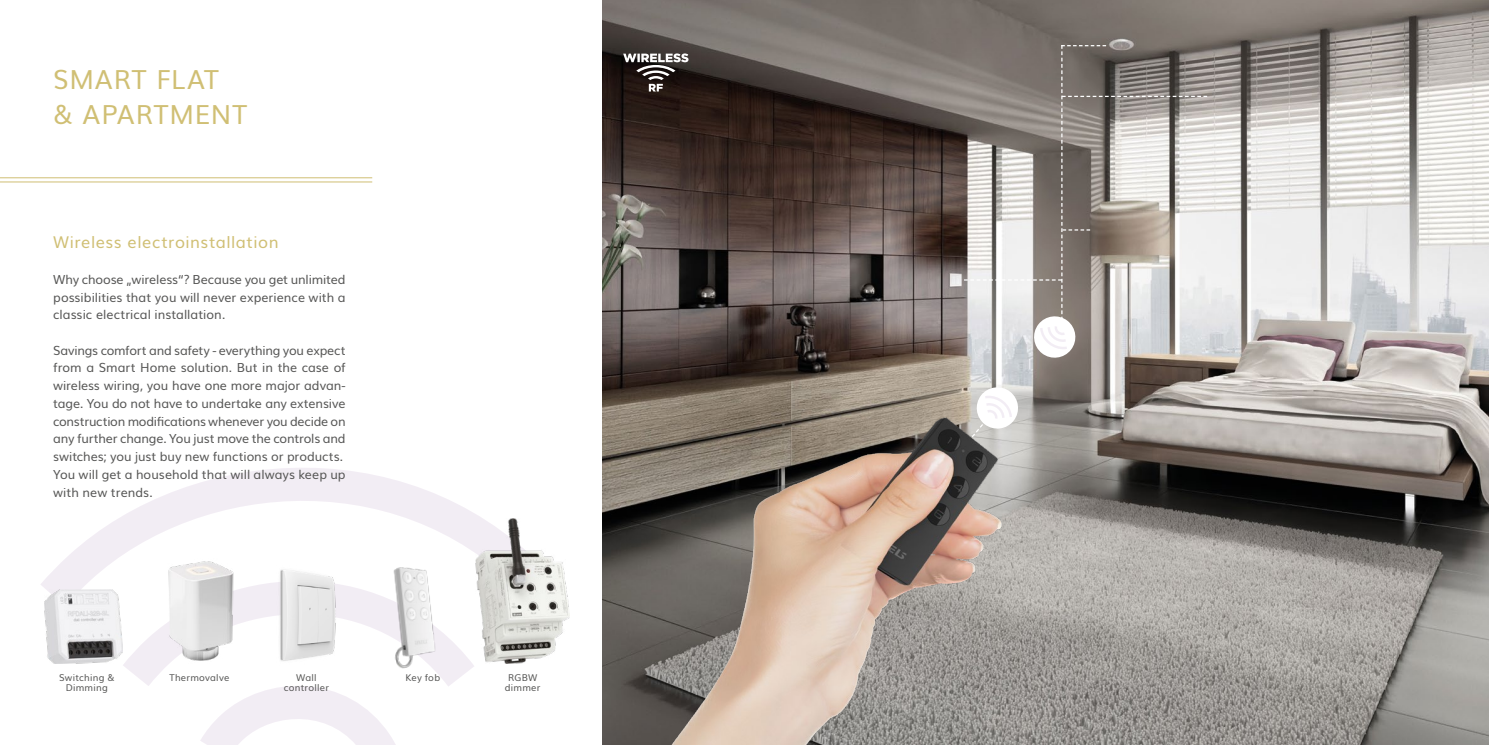
<style>
.page{position:relative;width:1489px;height:745px;background:#fff}
.page>*{position:absolute;margin:0;border:0;box-sizing:border-box;transform-origin:0 0}
.t1{font:26.25px/35.5px "Muli";letter-spacing:.03em;color:#d0bf74}
.t2{font:16.25px "Muli";letter-spacing:.035em;color:#d0bf74}
.t3{font:12.5px/17.8px "Muli";letter-spacing:-.005em;color:#575756;text-align:justify}
.t4{font:9.38px/10.1px "Muli";letter-spacing:.025em;color:#575756;text-align:center}
</style>
<div class="page">
<hr style="left:0;top:177px;width:372px;height:1px;background:#d0bf74">
<hr style="left:0;top:181px;width:372px;height:1px;background:#d0bf74">
<svg style="left:41px;top:468px;width:484px;height:276px"></svg>
<img style="left:475px;top:518px;width:94px;height:144px">
<img style="left:45px;top:589px;width:77px;height:73px">
<img style="left:384px;top:563px;width:58px;height:106px">
<img style="left:164px;top:558px;width:71px;height:104px">
<img style="left:602px;top:0;width:886px;height:744px">
<img style="left:276px;top:561px;width:60px;height:107px">
<img style="left:602px;top:345px;width:488px;height:399px">
<svg style="left:964px;top:45px;width:242px;height:315px"></svg>
<svg style="left:914px;top:384px;width:106px;height:120px;background:#a69f99"></svg>
<svg style="left:623px;top:53px;width:65px;height:38px;background:#564f4d"></svg>
<h1 class="t1" style="left:53px;top:59px;width:195px">SMART FLAT<br>&amp; APARTMENT</h1>
<h2 class="t2" style="left:53px;top:229px;width:227px">Wireless electroinstallation</h2>
<p class="t3" style="left:53px;top:269px;width:294px">Why choose „wireless“? Because you get unlimited possibilities that you will never experience with a classic electrical installation.</p>
<p class="t3" style="left:53px;top:340px;width:294px;text-align:left">Savings comfort and safety - everything you expect from a Smart Home solution. But in the case of wireless wiring, you have one more major advan&shy;tage. You do not have to undertake any extensive construction modifications whenever you decide on any further change. You just move the controls and switches; you just buy new functions or products.<br>You will get a household that will always keep up with new trends.</p>
<p class="t4" style="left:59px;top:671px;width:57px">Switching &amp;<br>Dimming</p>
<p class="t4" style="left:284px;top:671px;width:47px">Wall controller</p>
<p class="t4" style="left:505px;top:671px;width:37px">RGBW dimmer</p>
<p class="t4" style="left:169px;top:671px;width:61px">Thermovalve</p>
<p class="t4" style="left:405px;top:671px;width:36px">Key fob</p>
</div>
